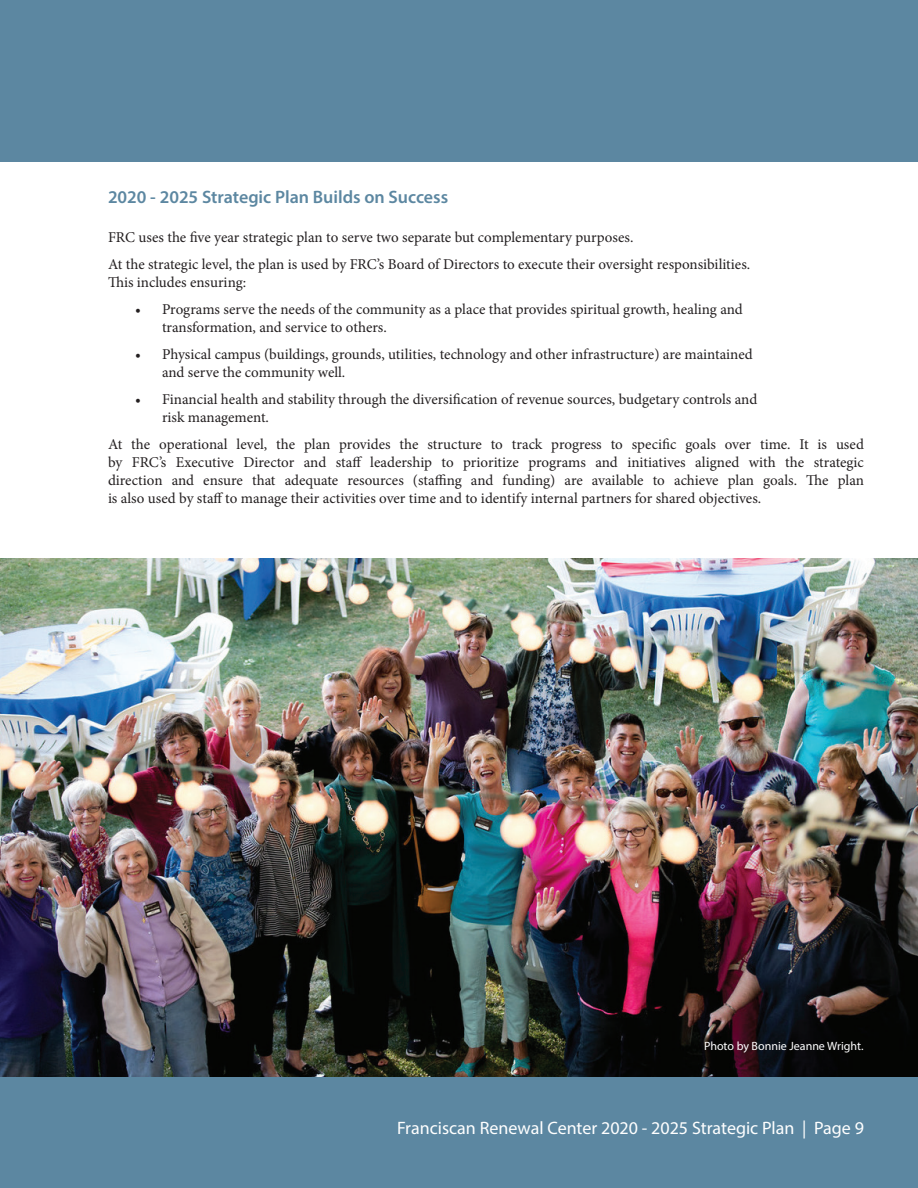
<style>
.page{position:relative;width:918px;height:1188px;background:#fff}
.page>*{position:absolute;margin:0;border:0;box-sizing:border-box;transform-origin:0 0}
.t1{font:18px "Myriad Pro";color:#fff}
.t2{font:600 18px "Myriad Pro";color:#5c87a1}
.t3{font:15px/18px "Minion Pro";color:#231f20}
.t4{font:12px "Myriad Pro";color:#fff}
</style>
<div class="page">
<img style="left:0;top:559px;width:918px;height:519px">
<div style="left:0;top:0;width:918px;height:162px;background:#5c87a1"></div>
<div style="left:0;top:1078px;width:918px;height:110px;background:#5c87a1"></div>
<p class="t2" style="left:108px;top:185px;width:342px">2020 - 2025 Strategic Plan Builds on Success</p>
<p class="t3" style="left:108px;top:224px;width:644px;line-height:26.8px">FRC uses the five year strategic plan to serve two separate but complementary purposes.<br>At the strategic level, the plan is used by FRC’s Board of Directors to execute their oversight responsibilities.</p>
<p class="t3" style="left:108px;top:273px;width:140px">This includes ensuring:</p>
<p class="t3" style="left:162px;top:300px;width:582px;text-indent:-27px">• Programs serve the needs of the community as a place that provides spiritual growth, healing and transformation, and service to others.</p>
<p class="t3" style="left:162px;top:345px;width:592px;text-indent:-27px">• Physical campus (buildings, grounds, utilities, technology and other infrastructure) are maintained and serve the community well.</p>
<p class="t3" style="left:162px;top:390px;width:597px;text-indent:-27px">• Financial health and stability through the diversification of revenue sources, budgetary controls and risk management.</p>
<p class="t3" style="left:108px;top:435px;width:758px;text-align:justify">At the operational level, the plan provides the structure to track progress to specific goals over time. It is used by FRC’s Executive Director and staff leadership to prioritize programs and initiatives aligned with the strategic direction and ensure that adequate resources (staffing and funding) are available to achieve plan goals. The plan is also used by staff to manage their activities over time and to identify internal partners for shared objectives.</p>
<p class="t4" style="left:704px;top:1038px;width:161px">Photo by Bonnie Jeanne Wright.</p>
<p class="t1" style="left:397px;top:1117px;width:468px">Franciscan Renewal Center 2020 - 2025 Strategic Plan | Page 9</p>
</div>
